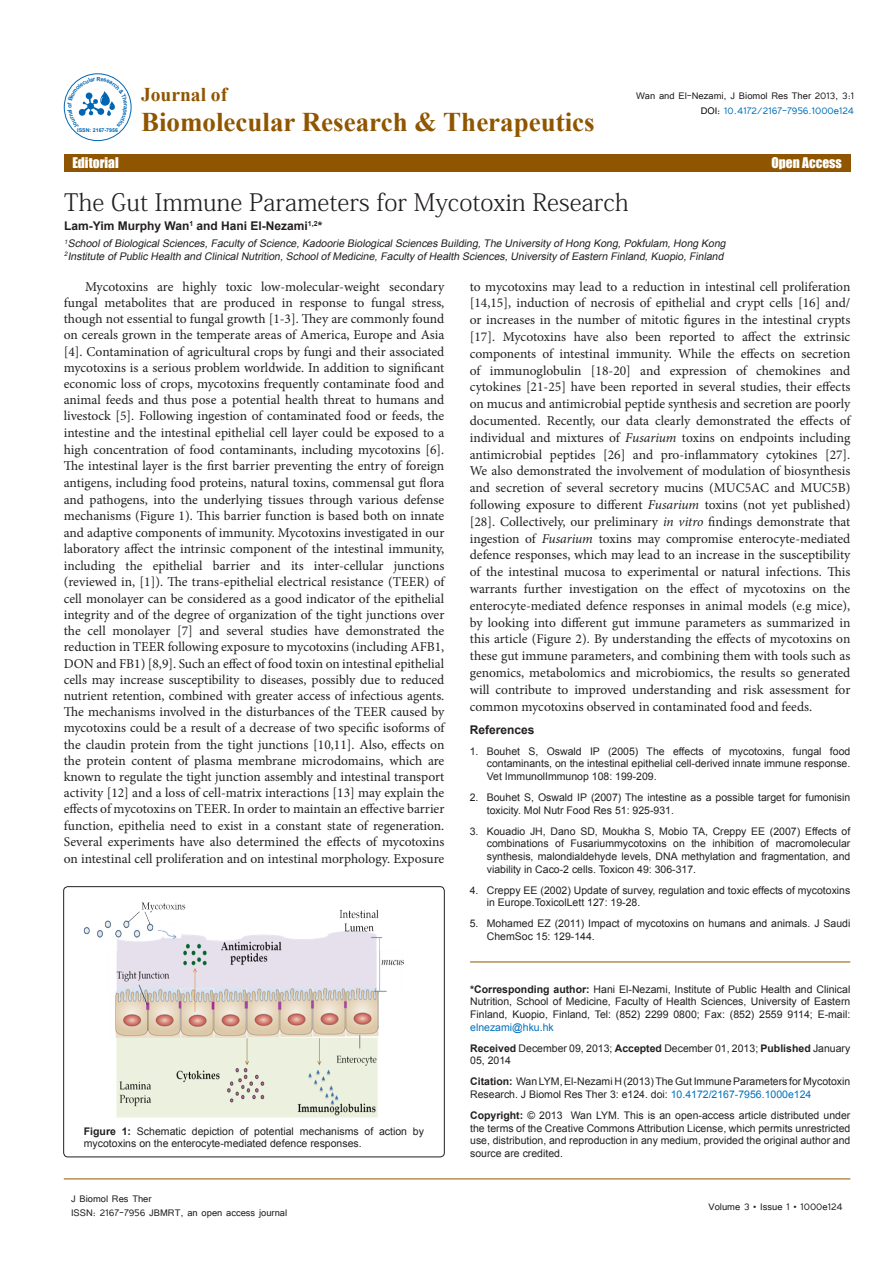
<style>
.page{position:relative;width:893px;height:1263px;background:#fff}
.page>*{position:absolute;margin:0;border:0;box-sizing:border-box;transform-origin:0 0}
.t1{font:700 27px "Times New Roman";color:#905501}
.t2{font:24px "Adobe Fangsong Std";color:#231f20}
.t3{font:700 19.5px "Times New Roman";color:#905501}
.t4{font:13.5px/16.4px "Minion Pro";letter-spacing:-.005em;color:#231f20;text-align:justify}
.t5{font:13.5px "Impact";color:#fff}
.t6{font:12px/14.4px "Tunga";color:#231f20}
.t7{font:700 12px "Arial";color:#231f20}
.t8{font:10.5px/12.6px "Arial";color:#231f20}
.t9{font:italic 10.5px "Arial";color:#231f20}
.t10{font:700 5.25px "Arial";color:#0066b3}
.s1{color:#000}
.s2{color:#0072bc}
.s3{font-style:italic}
.s4{font-weight:700}
</style>
<div class="page">
<hr style="left:64px;top:1179px;width:786px;height:1px;background:#905500">
<div style="left:64px;top:154px;width:786px;height:17px;background:#905500"></div>
<hr style="left:470px;top:962px;width:380px;height:1px;background:#905500">
<div style="left:64px;top:887px;width:380px;height:270px;border:1px solid #231f20;border-radius:4px"></div>
<img style="left:84px;top:902px;width:320px;height:216px">
<div style="left:64px;top:73px;width:67px;height:68px;border:1px solid #0066b3;border-radius:50%"></div>
<svg style="left:67px;top:77px;width:60px;height:52px"></svg>
<p class="t10" style="left:77px;top:127px;width:42px">ISSN: 2167-7956</p>
<h3 class="t3" style="left:141px;top:81px;width:88px">Journal of</h3>
<h1 class="t1" style="left:141px;top:104px;width:455px">Biomolecular Research &amp; Therapeutics</h1>
<p class="t6" style="left:636px;top:88px;width:220px;text-align:right">Wan and El-Nezami, J Biomol Res Ther 2013, 3:1<br><span class="s1">DOI:</span> <span class="s2">10.4172/2167-7956.1000e124</span></p>
<p class="t5" style="left:72px;top:152px;width:48px">Editorial</p>
<p class="t5" style="left:771px;top:152px;width:72px">Open Access</p>
<p class="t2" style="left:64px;top:187px;width:566px">The Gut Immune Parameters for Mycotoxin Research</p>
<p class="t7" style="left:64px;top:218px;width:260px">Lam-Yim Murphy Wan<sup>1</sup> and Hani El-Nezami<sup>1,2</sup>*</p>
<p class="t9" style="left:64px;top:236px;width:665px"><sup>1</sup>SchoolofBiologicalSciences,Faculty ofScience,Kadoorie BiologicalSciences Building,The University ofHong Kong,Pokfulam,Hong Kong</p>
<p class="t9" style="left:64px;top:249px;width:663px"><sup>2</sup>Institute ofPublic Health and ClinicalNutrition,SchoolofMedicine,Faculty ofHealth Sciences,University ofEastern Finland,Kuopio,Finland</p>
<p class="t4" style="left:64px;top:278px;width:382px;text-indent:21px">Mycotoxins are highly toxic low-molecular-weight secondary fungal metabolites that are produced in response to fungal stress, though not essential to fungal growth [1-3]. They are commonly found on cereals grown in the temperate areas of America, Europe and Asia [4]. Contamination of agricultural crops by fungi and their associated mycotoxins is a serious problem worldwide. In addition to significant economic loss of crops, mycotoxins frequently contaminate food and animal feeds and thus pose a potential health threat to humans and livestock [5]. Following ingestion of contaminated food or feeds, the intestine and the intestinal epithelial cell layer could be exposed to a high concentration of food contaminants, including mycotoxins [6].<br>The intestinal layer is the first barrier preventing the entry of foreign antigens, including food proteins, natural toxins, commensal gut flora and pathogens, into the underlying tissues through various defense mechanisms (Figure 1). This barrier function is based both on innate and adaptive components of immunity. Mycotoxins investigated in our laboratory affect the intrinsic component of the intestinal immunity, including the epithelial barrier and its inter-cellular junctions (reviewed in, [1]). The trans-epithelial electrical resistance (TEER) of cell monolayer can be considered as a good indicator of the epithelial integrity and of the degree of organization of the tight junctions over the cell monolayer [7] and several studies have demonstrated the reduction in TEER following exposure to mycotoxins (including AFB1, DON and FB1) [8,9]. Such an effect of food toxin on intestinal epithelial cells may increase susceptibility to diseases, possibly due to reduced nutrient retention, combined with greater access of infectious agents.<br>The mechanisms involved in the disturbances of the TEER caused by mycotoxins could be a result of a decrease of two specific isoforms of the claudin protein from the tight junctions [10,11]. Also, effects on the protein content of plasma membrane microdomains, which are known to regulate the tight junction assembly and intestinal transport activity [12] and a loss of cell-matrix interactions [13] may explain the effects of mycotoxins on TEER. In order to maintain an effective barrier function, epithelia need to exist in a constant state of regeneration.<br>Several experiments have also determined the effects of mycotoxins on intestinal cell proliferation and on intestinal morphology. Exposure</p>
<p class="t4" style="left:470px;top:278px;width:382px;line-height:16.8px">to mycotoxins may lead to a reduction in intestinal cell proliferation [14,15], induction of necrosis of epithelial and crypt cells [16] and/ or increases in the number of mitotic figures in the intestinal crypts [17]. Mycotoxins have also been reported to affect the extrinsic components of intestinal immunity. While the effects on secretion of immunoglobulin [18-20] and expression of chemokines and cytokines [21-25] have been reported in several studies, their effects on mucus and antimicrobial peptide synthesis and secretion are poorly documented. Recently, our data clearly demonstrated the effects of individual and mixtures of <span class="s3">Fusarium</span> toxins on endpoints including antimicrobial peptides [26] and pro-inflammatory cytokines [27].<br>We also demonstrated the involvement of modulation of biosynthesis and secretion of several secretory mucins (MUC5AC and MUC5B) following exposure to different <span class="s3">Fusarium</span> toxins (not yet published) [28]. Collectively, our preliminary <span class="s3">in vitro</span> findings demonstrate that ingestion of <span class="s3">Fusarium</span> toxins may compromise enterocyte-mediated defence responses, which may lead to an increase in the susceptibility of the intestinal mucosa to experimental or natural infections. This warrants further investigation on the effect of mycotoxins on the enterocyte-mediated defence responses in animal models (e.g mice), by looking into different gut immune parameters as summarized in this article (Figure 2). By understanding the effects of mycotoxins on these gut immune parameters, and combining them with tools such as genomics, metabolomics and microbiomics, the results so generated will contribute to improved understanding and risk assessment for common mycotoxins observed in contaminated food and feeds.</p>
<p class="t7" style="left:470px;top:721px;width:66px">References</p>
<p class="t8" style="left:487px;top:745px;width:365px;text-align:justify;text-indent:-17px">1. Bouhet S, Oswald IP (2005) The effects of mycotoxins, fungal food contaminants, on the intestinal epithelial cell-derived innate immune response.<br>Vet ImmunolImmunop 108: 199-209.</p>
<p class="t8" style="left:487px;top:791px;width:365px;text-indent:-17px">2. Bouhet S, Oswald IP (2007) The intestine as a possible target for fumonisin toxicity. Mol Nutr Food Res 51: 925-931.</p>
<p class="t8" style="left:487px;top:825px;width:365px;text-align:justify;text-indent:-17px">3. Kouadio JH, Dano SD, Moukha S, Mobio TA, Creppy EE (2007) Effects of combinations of Fusariummycotoxins on the inhibition of macromolecular synthesis, malondialdehyde levels, DNA methylation and fragmentation, and viability in Caco-2 cells. Toxicon 49: 306-317.</p>
<p class="t8" style="left:487px;top:884px;width:365px;text-indent:-17px">4. Creppy EE (2002) Update of survey, regulation and toxic effects of mycotoxins in Europe.ToxicolLett 127: 19-28.</p>
<p class="t8" style="left:487px;top:917px;width:365px;text-indent:-17px">5. Mohamed EZ (2011) Impact of mycotoxins on humans and animals. J Saudi<br>ChemSoc 15: 129-144.</p>
<p class="t8" style="left:84px;top:1125px;width:342px"><span class="s4">Figure 1:</span> Schematic depiction of potential mechanisms of action by mycotoxins on the enterocyte-mediated defence responses.</p>
<p class="t6" style="left:71px;top:1190px;width:218px">J Biomol Res Ther<br>ISSN: 2167-7956 JBMRT, an open access journal</p>
<p class="t8" style="left:470px;top:983px;width:382px;text-align:justify"><span class="s4">*Corresponding author:</span> Hani El-Nezami, Institute of Public Health and Clinical Nutrition, School of Medicine, Faculty of Health Sciences, University of Eastern Finland, Kuopio, Finland, Tel: (852) 2299 0800; Fax: (852) 2559 9114; E-mail: <span class="s2">elnezami@hku.hk</span></p>
<p class="t8" style="left:470px;top:1042px;width:382px"><span class="s4">Received</span> December 09, 2013; <span class="s4">Accepted</span> December 01, 2013; <span class="s4">Published</span> January<br>05, 2014</p>
<p class="t8" style="left:470px;top:1075px;width:382px"><span class="s4">Citation:</span> Wan LYM, El-Nezami H (2013) The Gut Immune Parameters for Mycotoxin<br>Research. J Biomol Res Ther 3: e124. doi: <span class="s2">10.4172/2167-7956.1000e124</span></p>
<p class="t8" style="left:470px;top:1109px;width:382px;text-align:justify"><span class="s4">Copyright:</span> © 2013 Wan LYM. This is an open-access article distributed under the terms of the Creative Commons Attribution License, which permits unrestricted use, distribution, and reproduction in any medium, provided the original author and source are credited.</p>
<p class="t6" style="left:708px;top:1199px;width:136px">Volume 3 • Issue 1 • 1000e124</p>
</div>
